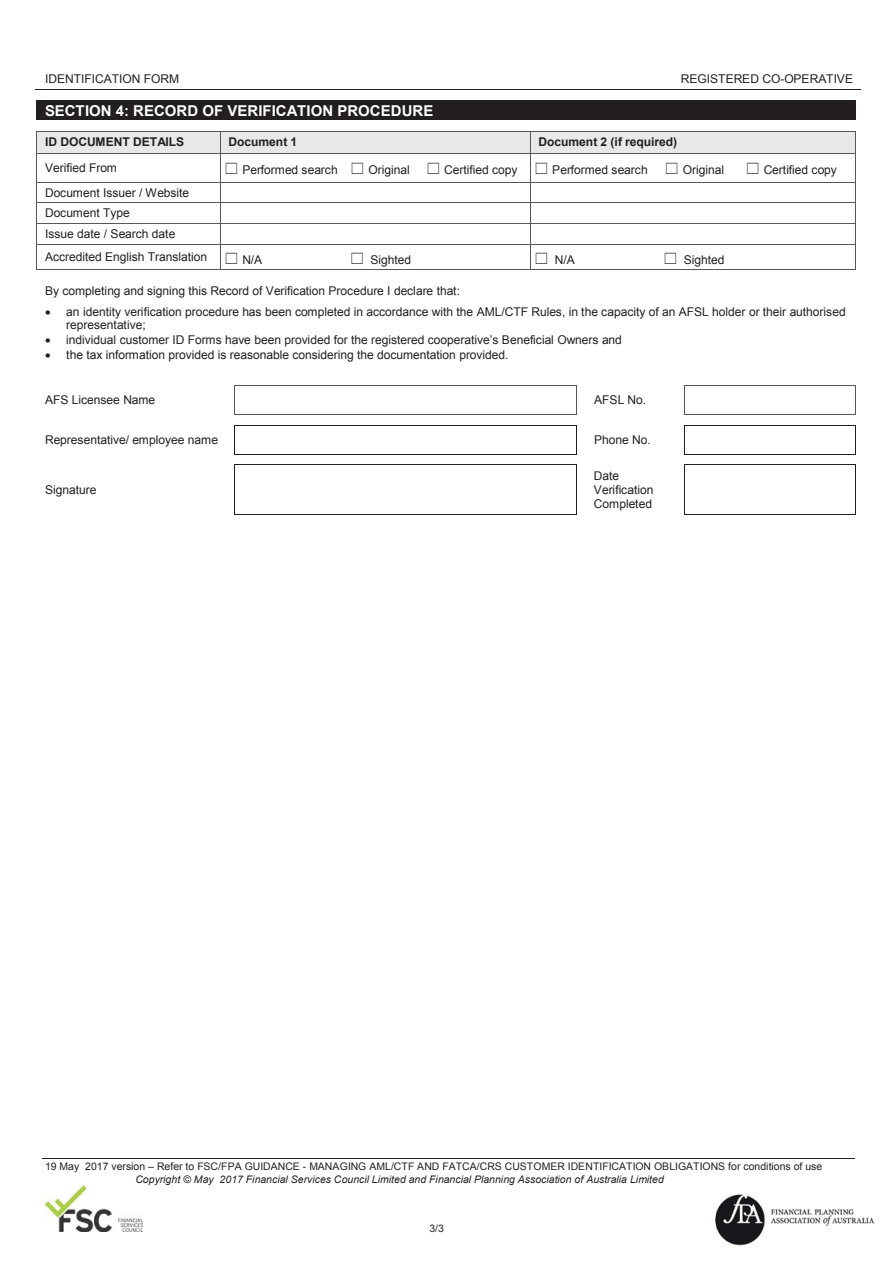
<style>
.page{position:relative;width:893px;height:1263px;background:#fff}
.page>*{position:absolute;margin:0;border:0;box-sizing:border-box;transform-origin:0 0}
.t1{font:700 15px "Arial";color:#fff}
.t2{font:12px/20.5px "Arial";letter-spacing:-.005em;color:#231f20}
.t3{font:700 12px "Arial";color:#231f20}
.t4{font:10.5px/12.3px "Arial";color:#231f20}
.s1{font-style:italic}
</style>
<div class="page">
<hr style="left:36px;top:89px;width:413px;height:1px;background:#231f20">
<hr style="left:449px;top:89px;width:412px;height:1px;background:#231f20">
<hr style="left:43px;top:1158px;width:812px;height:1px;background:#231f20">
<img style="left:45px;top:1185px;width:98px;height:46px">
<img style="left:715px;top:1194px;width:160px;height:52px">
<div style="left:37px;top:100px;width:818px;height:19px;background:#231f20"></div>
<hr style="left:37px;top:119px;width:818px;height:1px;background:#231f20">
<svg style="left:36px;top:100px;width:1px;height:20px"></svg>
<svg style="left:855px;top:100px;width:1px;height:20px"></svg>
<div style="left:37px;top:132px;width:183px;height:21px;background:#e7e8e9"></div>
<div style="left:221px;top:132px;width:309px;height:21px;background:#e7e8e9"></div>
<div style="left:531px;top:132px;width:324px;height:21px;background:#e7e8e9"></div>
<hr style="left:37px;top:131px;width:183px;height:1px;background:#57585a">
<hr style="left:221px;top:131px;width:309px;height:1px;background:#57585a">
<hr style="left:531px;top:131px;width:324px;height:1px;background:#57585a">
<hr style="left:37px;top:153px;width:183px;height:1px;background:#57585a">
<hr style="left:221px;top:153px;width:121px;height:1px;background:#57585a">
<hr style="left:343px;top:153px;width:75px;height:1px;background:#57585a">
<hr style="left:419px;top:153px;width:111px;height:1px;background:#57585a">
<hr style="left:531px;top:153px;width:125px;height:1px;background:#57585a">
<hr style="left:657px;top:153px;width:80px;height:1px;background:#57585a">
<hr style="left:738px;top:153px;width:117px;height:1px;background:#57585a">
<hr style="left:37px;top:182px;width:183px;height:1px;background:#57585a">
<hr style="left:221px;top:182px;width:121px;height:1px;background:#57585a">
<hr style="left:343px;top:182px;width:75px;height:1px;background:#57585a">
<hr style="left:419px;top:182px;width:111px;height:1px;background:#57585a">
<hr style="left:531px;top:182px;width:125px;height:1px;background:#57585a">
<hr style="left:657px;top:182px;width:80px;height:1px;background:#57585a">
<hr style="left:738px;top:182px;width:117px;height:1px;background:#57585a">
<hr style="left:37px;top:202px;width:183px;height:1px;background:#57585a">
<hr style="left:221px;top:202px;width:309px;height:1px;background:#57585a">
<hr style="left:531px;top:202px;width:324px;height:1px;background:#57585a">
<hr style="left:37px;top:223px;width:183px;height:1px;background:#57585a">
<hr style="left:221px;top:223px;width:309px;height:1px;background:#57585a">
<hr style="left:531px;top:223px;width:324px;height:1px;background:#57585a">
<hr style="left:37px;top:244px;width:183px;height:1px;background:#57585a">
<hr style="left:221px;top:244px;width:309px;height:1px;background:#57585a">
<hr style="left:531px;top:244px;width:324px;height:1px;background:#57585a">
<hr style="left:37px;top:270px;width:183px;height:1px;background:#57585a">
<hr style="left:221px;top:270px;width:309px;height:1px;background:#57585a">
<hr style="left:531px;top:270px;width:324px;height:1px;background:#57585a">
<svg style="left:855px;top:131px;width:1px;height:139px"></svg>
<hr style="left:234px;top:385px;width:342px;height:1px;background:#57585a">
<hr style="left:684px;top:385px;width:171px;height:1px;background:#57585a">
<svg style="left:234px;top:386px;width:1px;height:28px"></svg>
<hr style="left:234px;top:414px;width:342px;height:1px;background:#57585a">
<svg style="left:576px;top:385px;width:1px;height:30px"></svg>
<svg style="left:684px;top:386px;width:1px;height:28px"></svg>
<hr style="left:684px;top:414px;width:171px;height:1px;background:#57585a">
<svg style="left:855px;top:385px;width:1px;height:30px"></svg>
<hr style="left:234px;top:425px;width:342px;height:1px;background:#231f20">
<hr style="left:684px;top:425px;width:171px;height:1px;background:#231f20">
<svg style="left:234px;top:426px;width:1px;height:28px"></svg>
<hr style="left:234px;top:454px;width:342px;height:1px;background:#231f20">
<svg style="left:576px;top:425px;width:1px;height:30px"></svg>
<svg style="left:684px;top:426px;width:1px;height:28px"></svg>
<hr style="left:684px;top:454px;width:171px;height:1px;background:#231f20">
<svg style="left:855px;top:425px;width:1px;height:30px"></svg>
<hr style="left:234px;top:464px;width:342px;height:1px;background:#231f20">
<hr style="left:684px;top:464px;width:171px;height:1px;background:#231f20">
<hr style="left:234px;top:465px;width:1px;height:49px;background:#231f20">
<hr style="left:234px;top:514px;width:342px;height:1px;background:#231f20">
<hr style="left:576px;top:465px;width:1px;height:49px;background:#231f20">
<hr style="left:684px;top:465px;width:1px;height:49px;background:#231f20">
<hr style="left:684px;top:514px;width:171px;height:1px;background:#231f20">
<hr style="left:855px;top:465px;width:1px;height:49px;background:#231f20">
<svg style="left:220px;top:131px;width:17px;height:140px"></svg>
<svg style="left:530px;top:131px;width:17px;height:140px"></svg>
<p class="t2" style="left:45px;top:68px;width:136px">IDENTIFICATION FORM</p>
<p class="t2" style="left:681px;top:68px;width:174px">REGISTERED CO-OPERATIVE</p>
<p class="t1" style="left:45px;top:100px;width:390px">SECTION 4: RECORD OF VERIFICATION PROCEDURE</p>
<p class="t3" style="left:45px;top:134px;width:141px">ID DOCUMENT DETAILS</p>
<p class="t3" style="left:228px;top:134px;width:70px">Document 1</p>
<p class="t3" style="left:538px;top:134px;width:140px">Document 2 (if required)</p>
<p class="t2" style="left:45px;top:157px;width:73px">Verified From</p>
<p class="t2" style="left:242px;top:160px;width:97px">Performed search</p>
<p class="t2" style="left:368px;top:160px;width:43px">Original</p>
<p class="t2" style="left:444px;top:160px;width:75px">Certified copy</p>
<p class="t2" style="left:552px;top:160px;width:97px">Performed search</p>
<p class="t2" style="left:683px;top:160px;width:43px">Original</p>
<p class="t2" style="left:764px;top:160px;width:75px">Certified copy</p>
<p class="t2" style="left:45px;top:182px;width:146px">Document Issuer / Website<br>Document Type<br>Issue date / Search date</p>
<p class="t2" style="left:45px;top:247px;width:164px">Accredited English Translation</p>
<p class="t2" style="left:242px;top:249px;width:21px">N/A</p>
<p class="t2" style="left:370px;top:249px;width:42px">Sighted</p>
<p class="t2" style="left:555px;top:249px;width:21px">N/A</p>
<p class="t2" style="left:684px;top:249px;width:42px">Sighted</p>
<p class="t2" style="left:45px;top:281px;width:417px">By completing and signing this Record of Verification Procedure I declare that:</p>
<p class="t2" style="left:66px;top:305px;width:781px;line-height:13.6px;text-indent:-21px">• an identity verification procedure has been completed in accordance with the AML/CTF Rules, in the capacity of an AFSL holder or their authorised representative;</p>
<p class="t2" style="left:45px;top:330px;width:578px">• individual customer ID Forms have been provided for the registered cooperative’s Beneficial Owners and</p>
<p class="t2" style="left:45px;top:344px;width:465px">• the tax information provided is reasonable considering the documentation provided.</p>
<p class="t2" style="left:45px;top:390px;width:112px">AFS Licensee Name</p>
<p class="t2" style="left:594px;top:390px;width:54px">AFSL No.</p>
<p class="t2" style="left:45px;top:429px;width:175px">Representative/ employee name</p>
<p class="t2" style="left:594px;top:429px;width:58px">Phone No.</p>
<p class="t2" style="left:45px;top:480px;width:53px">Signature</p>
<p class="t2" style="left:594px;top:469px;width:61px;line-height:13.8px">Date<br>Verification<br>Completed</p>
<p class="t4" style="left:135px;top:1161px;width:688px;text-indent:-90px">19 May 2017 version – Refer to FSC/FPA GUIDANCE - MANAGING AML/CTF AND FATCA/CRS CUSTOMER IDENTIFICATION OBLIGATIONS for conditions of use<br><span class="s1">Copyright © May 2017 Financial Services Council Limited and Financial Planning Association of Australia Limited</span></p>
<p class="t4" style="left:429px;top:1222px;width:16px">3/3</p>
</div>
